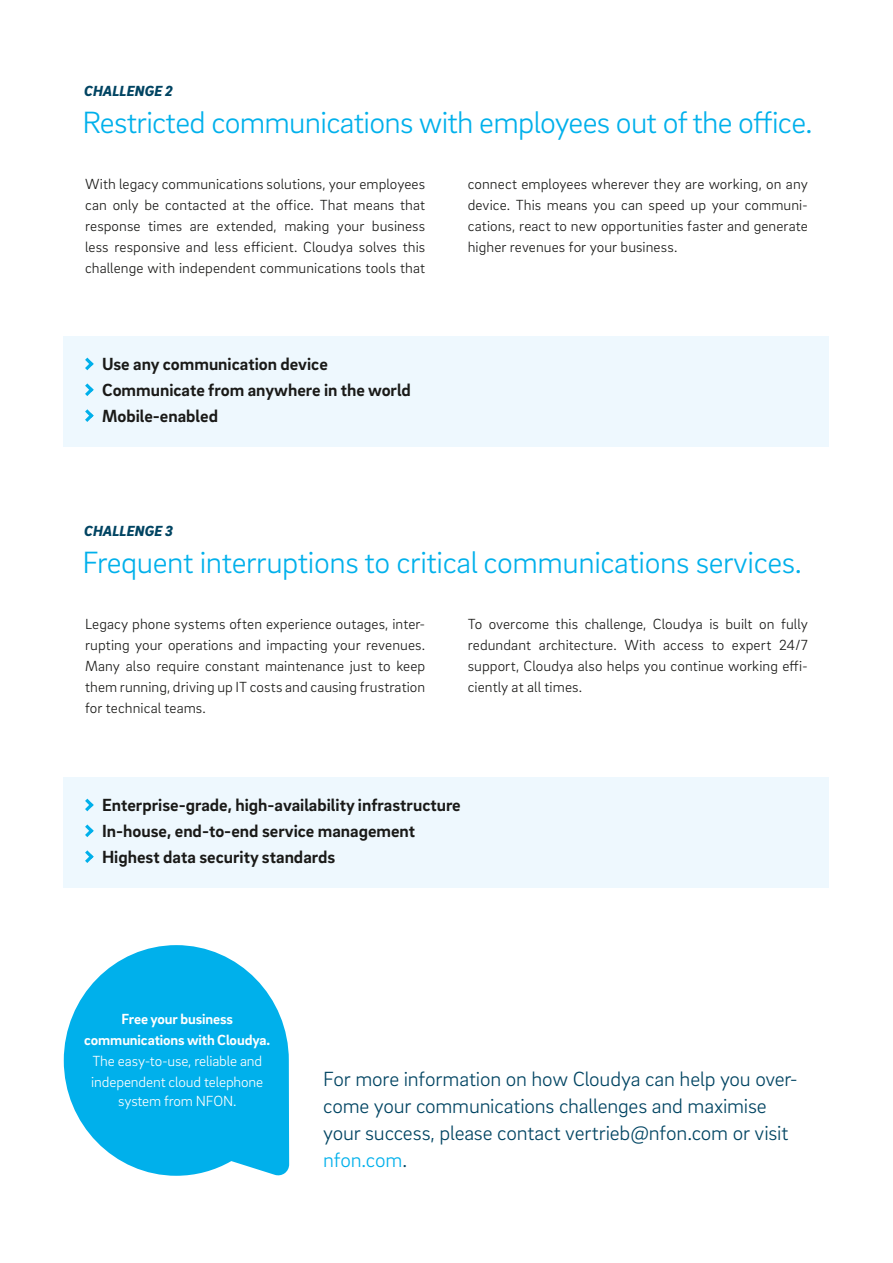
<style>
.page{position:relative;width:893px;height:1263px;background:#fff}
.page>*{position:absolute;margin:0;border:0;box-sizing:border-box;transform-origin:0 0}
.t1{font:300 31.5px "Brix Sans";letter-spacing:-.02em;color:#00b0eb}
.t2{font:300 21px/27px "Brix Sans";letter-spacing:-.01em;color:#004462}
.t3{font:700 18px/25.8px "Brix Sans";color:#1a1a18}
.t4{font:300 15px/21px "Brix Sans";letter-spacing:.005em;color:#1a1a18;text-align:justify}
.t5{font:300 15px/21px "Brix Sans";letter-spacing:-.01em;color:#fff}
.t6{font:700 15px/21px "Brix Sans";letter-spacing:-.005em;color:#fff;text-align:center}
.t7{font:italic 900 15px "Brix Sans";letter-spacing:.01em;color:#004462}
.s1{color:#00b0eb}
</style>
<div class="page">
<svg style="left:64px;top:945px;width:225px;height:231px;fill:#00b0eb"></svg>
<div style="left:64px;top:336px;width:765px;height:111px;background:#eef8fe"></div>
<svg style="left:85px;top:357px;width:9px;height:14px"></svg>
<svg style="left:85px;top:383px;width:9px;height:13px"></svg>
<svg style="left:85px;top:409px;width:9px;height:13px"></svg>
<div style="left:64px;top:777px;width:765px;height:111px;background:#eef8fe"></div>
<svg style="left:85px;top:798px;width:9px;height:14px"></svg>
<svg style="left:85px;top:824px;width:9px;height:13px"></svg>
<svg style="left:85px;top:850px;width:9px;height:13px"></svg>
<p class="t7" style="left:84px;top:81px;width:90px">CHALLENGE 2</p>
<h1 class="t1" style="left:82px;top:103px;width:731px">Restricted communications with employees out of the office.</h1>
<p class="t4" style="left:85px;top:173px;width:342px">With legacy communications solutions, your employees can only be contacted at the office. That means that response times are extended, making your business less responsive and less efficient. Cloudya solves this challenge with independent communications tools that</p>
<p class="t4" style="left:468px;top:173px;width:342px">connect employees wherever they are working, on any device. This means you can speed up your communi&shy;cations, react to new opportunities faster and generate higher revenues for your business.</p>
<p class="t3" style="left:102px;top:350px;width:310px">Use any communication device<br>Communicate from anywhere in the world<br>Mobile-enabled</p>
<p class="t7" style="left:84px;top:521px;width:90px">CHALLENGE 3</p>
<h1 class="t1" style="left:82px;top:543px;width:721px">Frequent interruptions to critical communications services.</h1>
<p class="t4" style="left:85px;top:612px;width:342px">Legacy phone systems often experience outages, inter&shy;rupting your operations and impacting your revenues.<br>Many also require constant maintenance just to keep them running, driving up IT costs and causing frustration for technical teams.</p>
<p class="t4" style="left:468px;top:612px;width:342px">To overcome this challenge, Cloudya is built on fully redundant architecture. With access to expert 24/7 support, Cloudya also helps you continue working effi&shy;ciently at all times.</p>
<p class="t3" style="left:102px;top:791px;width:360px">Enterprise-grade, high-availability infrastructure<br>In-house, end-to-end service management<br>Highest data security standards</p>
<p class="t6" style="left:84px;top:1007px;width:188px">Free your business communications with Cloudya.</p>
<p class="t5" style="left:91px;top:1050px;width:174px">The easy-to-use, reliable and independent cloud telephone</p>
<p class="t5" style="left:118px;top:1090px;width:120px">system from NFON.</p>
<h2 class="t2" style="left:323px;top:1065px;width:476px">For more information on how Cloudya can help you over&shy;come your communications challenges and maximise your success, please contact vertrieb@nfon.com or visit <span class="s1">nfon.com</span>.</h2>
</div>
